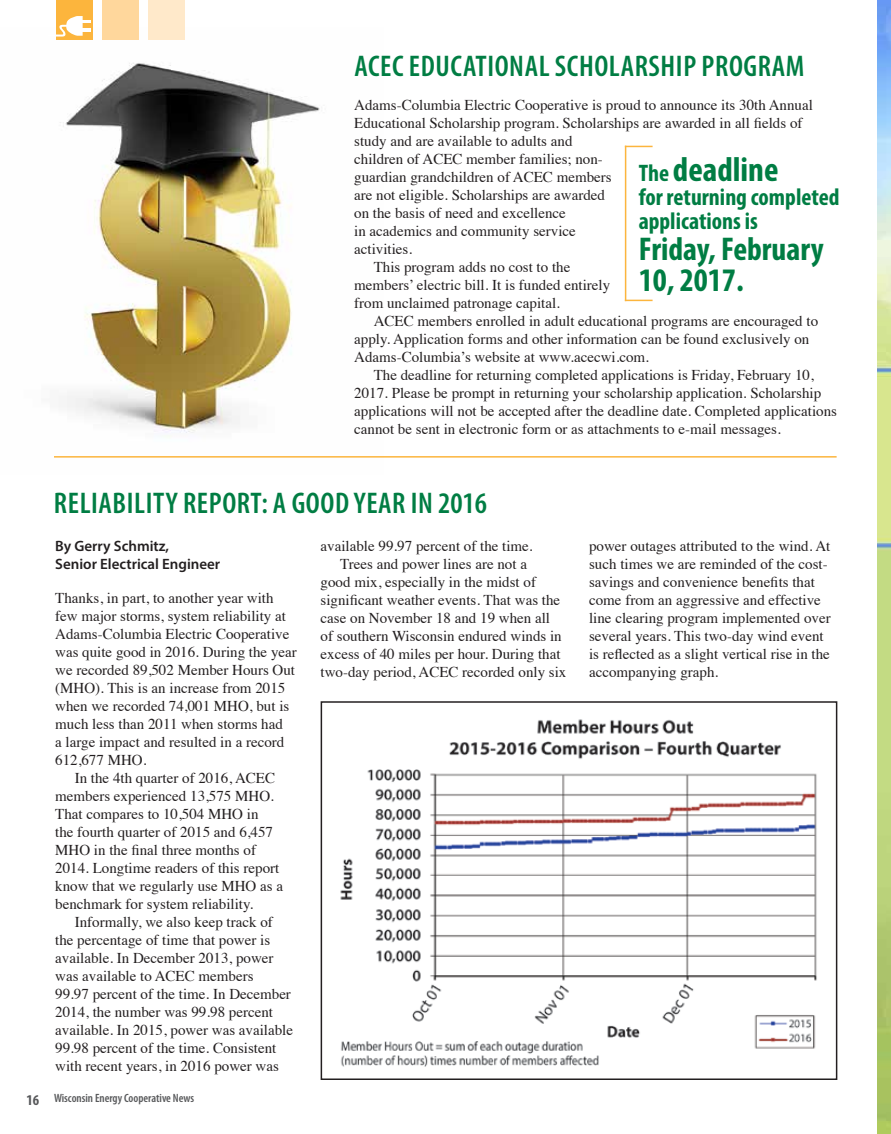
<style>
.page{position:relative;width:891px;height:1134px;background:#fff}
.page>*{position:absolute;margin:0;border:0;box-sizing:border-box;transform-origin:0 0}
.t1{font:700 condensed 34.5px "Myriad Pro";color:#007d43}
.t2{font:700 condensed 33px/30.8px "Myriad Pro";color:#007d43}
.t3{font:600 condensed 30px "Myriad Pro";letter-spacing:.02em;color:#007d43}
.t4{font:700 condensed 24px/24px "Myriad Pro";color:#007d43}
.t5{font:15px/18px "Times";color:#231f20}
.t6{font:600 15px/18px "Myriad Pro";color:#231f20}
.t7{font:600 condensed 12px "Myriad Pro";color:#58595b}
.s1{font-size:24px}
.s2{font-weight:700;font-size:15px}
</style>
<div class="page">
<img style="left:60px;top:63px;width:260px;height:374px">
<div style="left:56px;top:0;width:37px;height:40px;background:#fcb53d"></div>
<div style="left:102px;top:0;width:37px;height:40px;background:#ffd79c"></div>
<div style="left:148px;top:0;width:37px;height:40px;background:#ffe9ca"></div>
<svg style="left:56px;top:16px;width:35px;height:21px"></svg>
<img style="left:340px;top:719px;width:477px;height:348px">
<div style="left:321px;top:701px;width:516px;height:379px;border:2px solid #231f20"></div>
<hr style="left:54px;top:456px;width:783px;height:2px;background:#fcb53d">
<hr style="left:625px;top:146px;width:1px;height:155px;background:#fcb53d">
<svg style="left:626px;top:146px;width:27px;height:1px"></svg>
<svg style="left:626px;top:300px;width:27px;height:1px"></svg>
<img style="left:878px;top:0;width:13px;height:1134px">
<h3 class="t3" style="left:355px;top:48px;width:451px">ACEC EDUCATIONAL SCHOLARSHIP PROGRAM</h3>
<p class="t5" style="left:354px;top:94px;width:460px">Adams-Columbia Electric Cooperative is proud to announce its 30th Annual</p>
<p class="t5" style="left:354px;top:112px;width:450px">Educational Scholarship program. Scholarships are awarded in all fields of</p>
<p class="t5" style="left:354px;top:130px;width:220px">study and are available to adults and</p>
<p class="t5" style="left:354px;top:148px;width:250px">children of ACEC member families; non-</p>
<p class="t5" style="left:354px;top:166px;width:259px">guardian grandchildren of ACEC members</p>
<p class="t5" style="left:354px;top:184px;width:252px">are not eligible. Scholarships are awarded</p>
<p class="t5" style="left:354px;top:202px;width:213px">on the basis of need and excellence</p>
<p class="t5" style="left:354px;top:220px;width:223px">in academics and community service</p>
<p class="t5" style="left:354px;top:238px;width:59px">activities.</p>
<p class="t5" style="left:374px;top:256px;width:198px">This program adds no cost to the</p>
<p class="t5" style="left:354px;top:274px;width:257px">members’ electric bill. It is funded entirely</p>
<p class="t5" style="left:354px;top:292px;width:207px">from unclaimed patronage capital.</p>
<p class="t5" style="left:374px;top:310px;width:446px">ACEC members enrolled in adult educational programs are encouraged to</p>
<p class="t5" style="left:354px;top:328px;width:457px">apply. Application forms and other information can be found exclusively on</p>
<p class="t5" style="left:354px;top:346px;width:296px">Adams-Columbia’s website at www.acecwi.com.</p>
<p class="t5" style="left:374px;top:364px;width:442px">The deadline for returning completed applications is Friday, February 10,</p>
<p class="t5" style="left:354px;top:382px;width:469px">2017. Please be prompt in returning your scholarship application. Scholarship</p>
<p class="t5" style="left:354px;top:400px;width:484px">applications will not be accepted after the deadline date. Completed applications</p>
<p class="t5" style="left:354px;top:418px;width:428px">cannot be sent in electronic form or as attachments to e-mail messages.</p>
<h1 class="t1" style="left:639px;top:148px;width:141px"><span class="s1">The</span> deadline</h1>
<h3 class="t4" style="left:639px;top:185px;width:202px">for returning completed applications is</h3>
<h2 class="t2" style="left:639px;top:233px;width:187px">Friday, February<br>10, 2017.</h2>
<h3 class="t3" style="left:54px;top:484px;width:435px">RELIABILITY REPORT: A GOOD YEAR IN 2016</h3>
<p class="t6" style="left:55px;top:537px;width:167px">By Gerry Schmitz,<br>Senior Electrical Engineer</p>
<p class="t5" style="left:55px;top:588px;width:243px">Thanks, in part, to another year with few major storms, system reliability at Adams-Columbia Electric Cooperative was quite good in 2016. During the year we recorded 89,502 Member Hours Out (MHO). This is an increase from 2015 when we recorded 74,001 MHO, but is much less than 2011 when storms had<br>a large impact and resulted in a record 612,677 MHO.</p>
<p class="t5" style="left:55px;top:768px;width:229px;text-indent:20px">In the 4th quarter of 2016, ACEC members experienced 13,575 MHO.<br>That compares to 10,504 MHO in<br>the fourth quarter of 2015 and 6,457<br>MHO in the final three months of 2014. Longtime readers of this report know that we regularly use MHO as a benchmark for system reliability.</p>
<p class="t5" style="left:55px;top:912px;width:239px;text-indent:20px">Informally, we also keep track of the percentage of time that power is available. In December 2013, power was available to ACEC members<br>99.97 percent of the time. In December 2014, the number was 99.98 percent available. In 2015, power was available 99.98 percent of the time. Consistent with recent years, in 2016 power was</p>
<p class="t7" style="left:27px;top:1091px;width:169px"><span class="s2">16</span> Wisconsin Energy Cooperative News</p>
<p class="t5" style="left:321px;top:536px;width:214px">available 99.97 percent of the time.</p>
<p class="t5" style="left:340px;top:554px;width:188px">Trees and power lines are not a</p>
<p class="t5" style="left:321px;top:572px;width:217px">good mix, especially in the midst of</p>
<p class="t5" style="left:321px;top:590px;width:241px">significant weather events. That was the</p>
<p class="t5" style="left:321px;top:608px;width:231px">case on November 18 and 19 when all</p>
<p class="t5" style="left:321px;top:626px;width:243px">of southern Wisconsin endured winds in</p>
<p class="t5" style="left:321px;top:644px;width:241px">excess of 40 miles per hour. During that</p>
<p class="t5" style="left:321px;top:662px;width:247px">two-day period, ACEC recorded only six</p>
<p class="t5" style="left:589px;top:536px;width:243px">power outages attributed to the wind. At such times we are reminded of the cost&shy;savings and convenience benefits that come from an aggressive and effective line clearing program implemented over several years. This two-day wind event is reflected as a slight vertical rise in the accompanying graph.</p>
</div>
